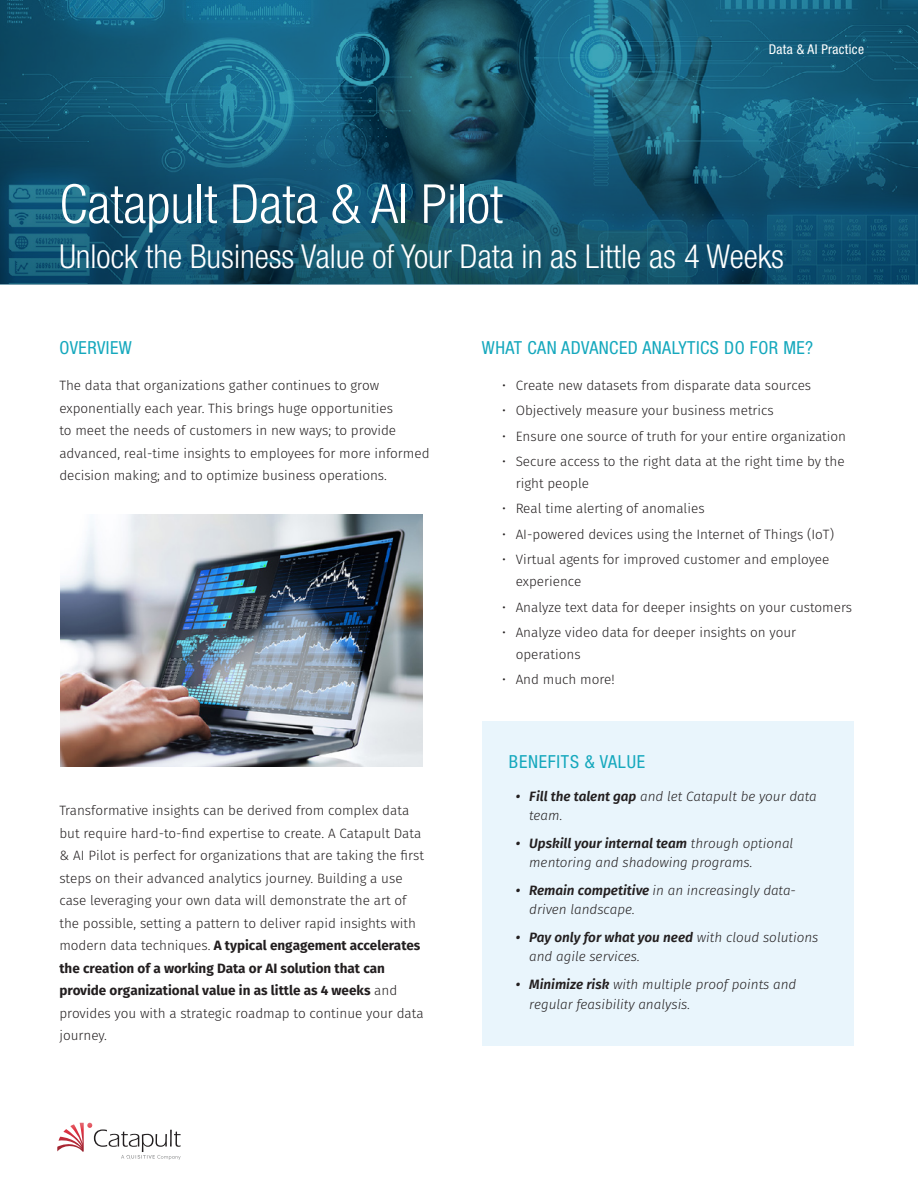
<style>
.page{position:relative;width:918px;height:1188px;background:#fff}
.page>*{position:absolute;margin:0;border:0;box-sizing:border-box;transform-origin:0 0}
.Title_small{font:300 condensed 54px "Helvetica Neue LT Std";color:#fff}
.Title_small-2{font:300 condensed 33px "Helvetica Neue LT Std";color:#fff}
._57_subhead{font:condensed 18px "Helvetica Neue LT Std";letter-spacing:.025em;color:#15a8bd}
.benefits_subhead{font:condensed 18px "Helvetica Neue LT Std";letter-spacing:.04em;color:#15a8bd}
.fira_sans_9{font:300 13.5px/22.5px "Fira Sans";color:#231f20}
.t1{font:italic 300 13.5px/19.5px "Fira Sans";color:#231f20}
.solution_upper_right{font:condensed 13.5px "Helvetica Neue LT Std";letter-spacing:.025em;color:#fff}
.s1{font-weight:700}
.s2{font-weight:600}
</style>
<div class="page">
<svg style="left:1px;top:1px;width:917px;height:283px;background:#145975"></svg>
<svg style="left:57px;top:1123px;width:124px;height:37px"></svg>
<div style="left:482px;top:721px;width:371px;height:59px;background:#e9f5fc"></div>
<div style="left:482px;top:777px;width:371px;height:80px;background:#e9f5fc"></div>
<div style="left:482px;top:824px;width:371px;height:80px;background:#e9f5fc"></div>
<div style="left:482px;top:871px;width:371px;height:80px;background:#e9f5fc"></div>
<div style="left:482px;top:918px;width:371px;height:80px;background:#e9f5fc"></div>
<div style="left:482px;top:965px;width:371px;height:80px;background:#e9f5fc"></div>
<img style="left:61px;top:514px;width:361px;height:253px">
<p class="solution_upper_right" style="left:769px;top:41px;width:97px">Data &amp; AI Practice</p>
<p class="Title_small" style="left:59px;top:173px;width:445px">Catapult Data &amp; AI Pilot</p>
<p class="Title_small-2" style="left:59px;top:237px;width:726px">Unlock the Business Value of Your Data in as Little as 4 Weeks</p>
<p class="_57_subhead" style="left:59px;top:337px;width:74px">OVERVIEW</p>
<p class="fira_sans_9" style="left:59px;top:374px;width:372px">The data that organizations gather continues to grow exponentially each year. This brings huge opportunities<br>to meet the needs of customers in new ways; to provide advanced, real-time insights to employees for more informed decision making; and to optimize business operations.</p>
<p class="fira_sans_9" style="left:59px;top:799px;width:366px">Transformative insights can be derived from complex data but require hard-to-find expertise to create. A Catapult Data &amp; AI Pilot is perfect for organizations that are taking the first steps on their advanced analytics journey. Building a use case leveraging your own data will demonstrate the art of the possible, setting a pattern to deliver rapid insights with modern data techniques. <span class="s1">A typical engagement accelerates the creation of a working Data or AI solution that can provide organizational value in as little as 4 weeks</span> and provides you with a strategic roadmap to continue your data journey.</p>
<p class="_57_subhead" style="left:482px;top:337px;width:333px">WHAT CAN ADVANCED ANALYTICS DO FOR ME?</p>
<p class="fira_sans_9" style="left:502px;top:374px;width:311px">• Create new datasets from disparate data sources</p>
<p class="fira_sans_9" style="left:502px;top:399px;width:273px">• Objectively measure your business metrics</p>
<p class="fira_sans_9" style="left:502px;top:425px;width:345px">• Ensure one source of truth for your entire organization</p>
<p class="fira_sans_9" style="left:516px;top:450px;width:330px;text-indent:-14px">• Secure access to the right data at the right time by the right people</p>
<p class="fira_sans_9" style="left:502px;top:497px;width:204px">• Real time alerting of anomalies</p>
<p class="fira_sans_9" style="left:502px;top:523px;width:333px">• AI-powered devices using the Internet of Things (IoT)</p>
<p class="fira_sans_9" style="left:516px;top:548px;width:315px;text-indent:-14px">• Virtual agents for improved customer and employee experience</p>
<p class="fira_sans_9" style="left:502px;top:596px;width:352px">• Analyze text data for deeper insights on your customers</p>
<p class="fira_sans_9" style="left:516px;top:621px;width:282px;text-indent:-14px">• Analyze video data for deeper insights on your operations</p>
<p class="fira_sans_9" style="left:502px;top:668px;width:114px">• And much more!</p>
<p class="benefits_subhead" style="left:509px;top:751px;width:138px">BENEFITS &amp; VALUE</p>
<p class="t1" style="left:529px;top:786px;width:289px;text-indent:-14px"><span class="s2">• Fill the talent gap</span> and let Catapult be your data team.</p>
<p class="t1" style="left:529px;top:833px;width:266px;text-indent:-14px"><span class="s2">• Upskill your internal team</span> through optional mentoring and shadowing programs.</p>
<p class="t1" style="left:529px;top:880px;width:268px;text-indent:-14px"><span class="s2">• Remain competitive</span> in an increasingly data&shy;driven landscape.</p>
<p class="t1" style="left:529px;top:927px;width:291px;text-indent:-14px"><span class="s2">• Pay only for what you need</span> with cloud solutions and agile services.</p>
<p class="t1" style="left:529px;top:975px;width:269px;text-indent:-14px"><span class="s2">• Minimize risk</span> with multiple proof points and regular feasibility analysis.</p>
</div>
